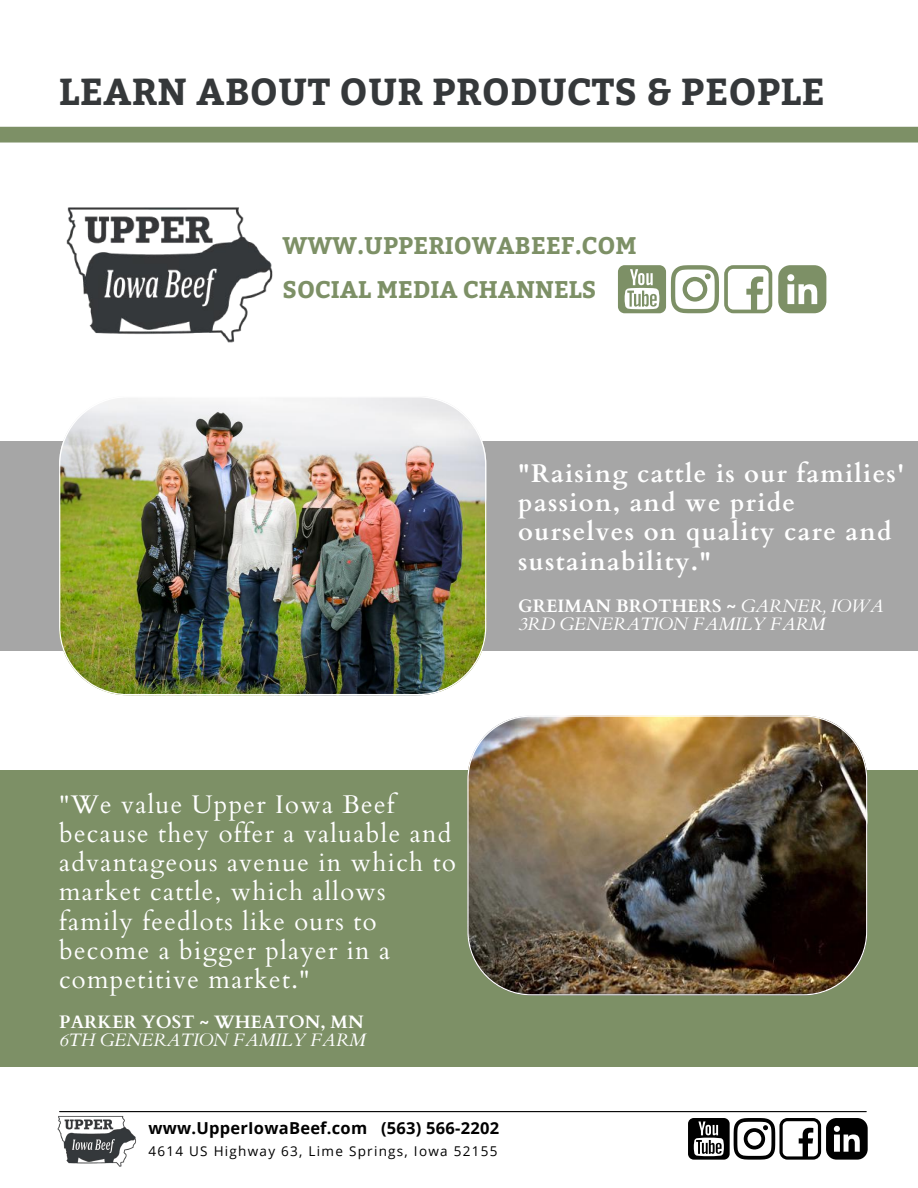
<style>
.page{position:relative;width:918px;height:1188px;background:#fff}
.page>*{position:absolute;margin:0;border:0;box-sizing:border-box;transform-origin:0 0}
.t1{font:700 37.5px "Bitter";letter-spacing:.005em;color:#35383a}
.t2{font:25.5px/29.2px "Cardo";letter-spacing:.05em;color:#fff}
.t3{font:700 25.5px/29.2px "Cardo";letter-spacing:.05em;color:#fff}
.t4{font:700 24px/44px "Bitter";color:#7d9066}
.t5{font:italic 18px/18px "Cardo";color:#fff}
.t6{font:700 18px "Cardo";color:#fff}
.t7{font:700 16.5px "Open Sans";letter-spacing:.015em;color:#000}
.t8{font:13.5px "Open Sans";letter-spacing:.095em;color:#000}
.s1{font-weight:700;font-style:normal}
</style>
<div class="page">
<hr style="left:60px;top:1111px;width:806px;height:1px;background:#000">
<div style="left:688px;top:1118px;width:42px;height:42px;background:#000;border-radius:6px"></div>
<svg style="left:694px;top:1121px;width:30px;height:35px"></svg>
<svg style="left:734px;top:1118px;width:134px;height:42px"></svg>
<div style="left:0;top:441px;width:918px;height:209px;background:#a6a6a6"></div>
<img style="left:59px;top:397px;width:427px;height:298px">
<div style="left:0;top:770px;width:918px;height:297px;background:#7d9066"></div>
<img style="left:467px;top:716px;width:400px;height:279px">
<div style="left:618px;top:265px;width:48px;height:48px;background:#7d9066;border-radius:7px"></div>
<svg style="left:625px;top:269px;width:34px;height:40px"></svg>
<svg style="left:671px;top:265px;width:101px;height:48px"></svg>
<svg style="left:778px;top:265px;width:48px;height:48px"></svg>
<div style="left:0;top:127px;width:918px;height:16px;background:#7d9066"></div>
<img style="left:57px;top:1111px;width:85px;height:56px">
<img style="left:66px;top:207px;width:207px;height:136px">
<h1 class="t1" style="left:59px;top:64px;width:767px">LEARN ABOUT OUR PRODUCTS &amp; PEOPLE</h1>
<p class="t4" style="left:283px;top:222px;width:356px">WWW.UPPERIOWABEEF.COM<br>SOCIAL MEDIA CHANNELS</p>
<p class="t3" style="left:518px;top:459px;width:387px">"Raising cattle is our families' passion, and we pride ourselves on quality care and sustainability."</p>
<p class="t5" style="left:518px;top:597px;width:367px"><span class="s1">GREIMAN BROTHERS ~</span> GARNER, IOWA<br>3RD GENERATION FAMILY FARM</p>
<p class="t2" style="left:59px;top:790px;width:398px">"We value Upper Iowa Beef because they offer a valuable and advantageous avenue in which to market cattle, which allows family feedlots like ours to become a bigger player in a competitive market."</p>
<p class="t6" style="left:59px;top:1010px;width:306px">PARKER YOST ~ WHEATON, MN</p>
<p class="t5" style="left:59px;top:1032px;width:308px">6TH GENERATION FAMILY FARM</p>
<p class="t7" style="left:148px;top:1116px;width:352px">www.UpperIowaBeef.com (563) 566-2202</p>
<p class="t8" style="left:148px;top:1142px;width:350px">4614 US Highway 63, Lime Springs, Iowa 52155</p>
</div>
